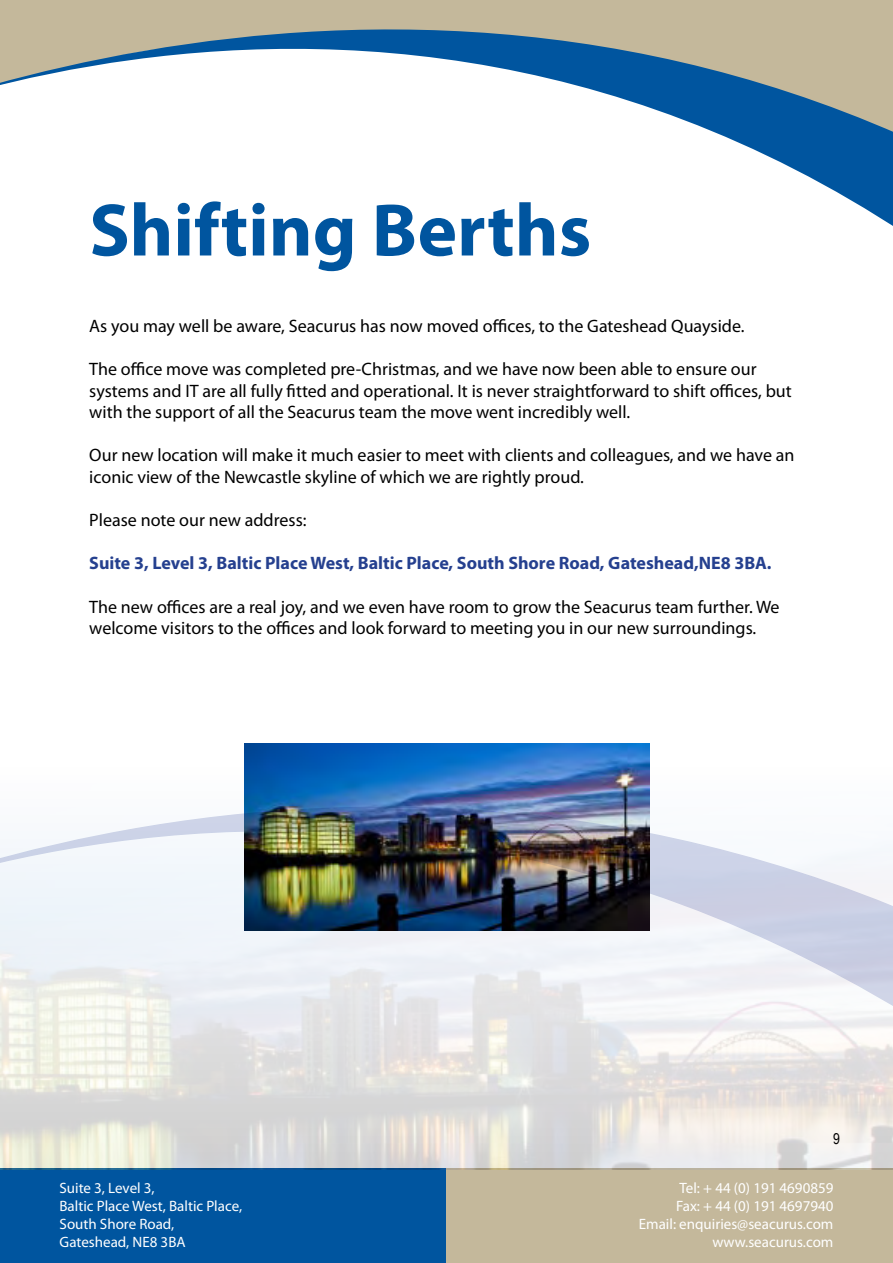
<style>
.page{position:relative;width:893px;height:1263px;background:#fff}
.page>*{position:absolute;margin:0;border:0;box-sizing:border-box;transform-origin:0 0}
.t1{font:700 75px "Myriad Pro";color:#00559f}
.t2{font:18px/21.6px "Myriad Pro";color:#000}
.t3{font:700 18px "Myriad Pro";color:#25408f}
.t4{font:15px/18px "Myriad Pro";color:#fff}
.t5{font:15px "Arial Narrow";color:#000}
</style>
<div class="page">
<svg style="left:0;top:0;width:893px;height:226px"></svg>
<img style="left:0;top:743px;width:893px;height:520px">
<h1 class="t1" style="left:89px;top:181px;width:503px">Shifting Berths</h1>
<p class="t2" style="left:89px;top:315px;width:657px">As you may well be aware, Seacurus has now moved offices, to the Gateshead Quayside.</p>
<p class="t2" style="left:89px;top:358px;width:704px">The office move was completed pre-Christmas, and we have now been able to ensure our systems and IT are all fully fitted and operational. It is never straightforward to shift offices, but with the support of all the Seacurus team the move went incredibly well.</p>
<p class="t2" style="left:89px;top:444px;width:707px">Our new location will make it much easier to meet with clients and colleagues, and we have an iconic view of the Newcastle skyline of which we are rightly proud.</p>
<p class="t2" style="left:89px;top:509px;width:219px">Please note our new address:</p>
<p class="t3" style="left:89px;top:551px;width:684px">Suite 3, Level 3, Baltic Place West, Baltic Place, South Shore Road, Gateshead,NE8 3BA.</p>
<p class="t2" style="left:89px;top:595px;width:692px">The new offices are a real joy, and we even have room to grow the Seacurus team further. We welcome visitors to the offices and look forward to meeting you in our new surroundings.</p>
<p class="t5" style="left:833px;top:1127px;width:8px">9</p>
<p class="t4" style="left:60px;top:1179px;width:184px">Suite 3, Level 3,<br>Baltic Place West, Baltic Place,<br>South Shore Road,<br>Gateshead, NE8 3BA</p>
<p class="t4" style="left:639px;top:1179px;width:196px;text-align:right">Tel: + 44 (0) 191 4690859<br>Fax: + 44 (0) 191 4697940<br>Email: enquiries@seacurus.com www.seacurus.com</p>
</div>
